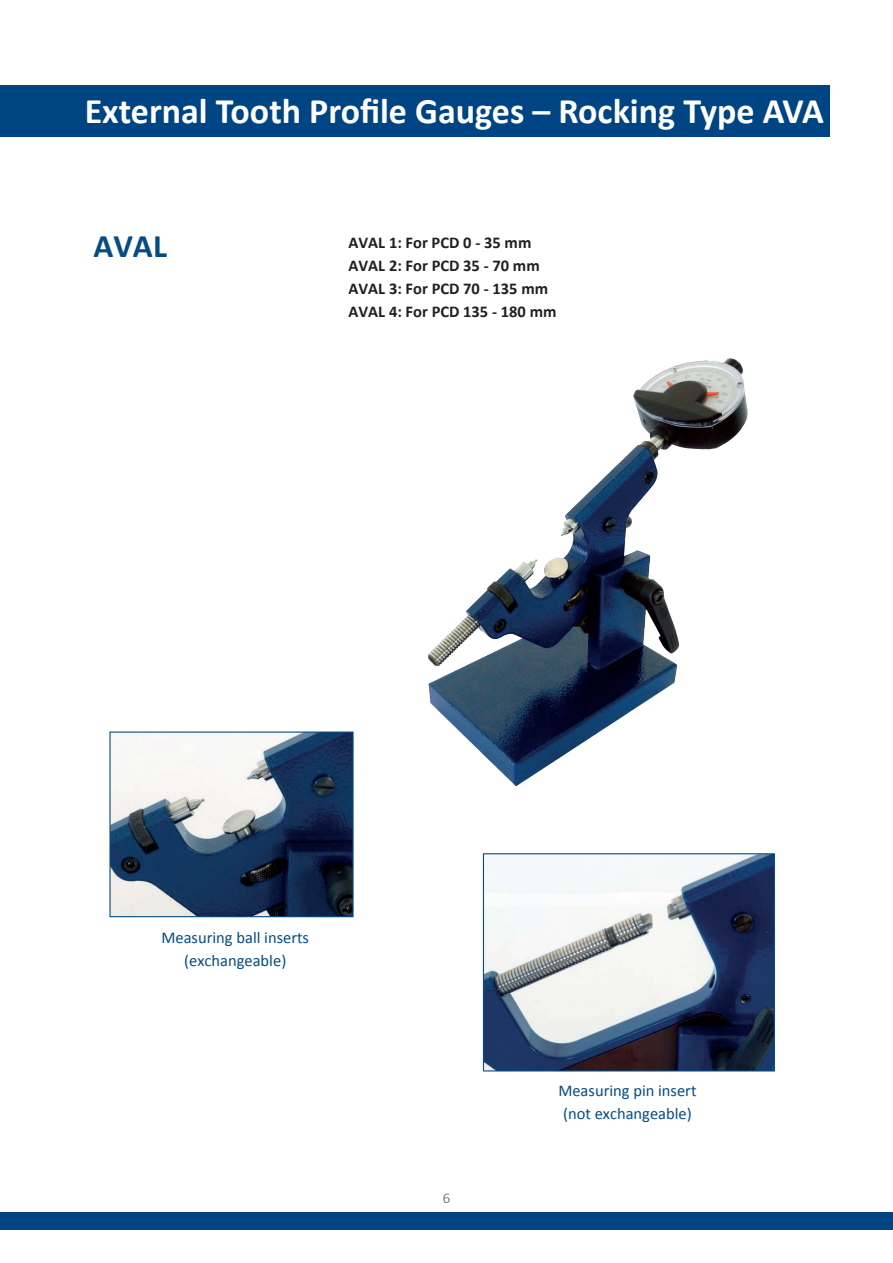
<style>
.page{position:relative;width:893px;height:1263px;background:#fff}
.page>*{position:absolute;margin:0;border:0;box-sizing:border-box;transform-origin:0 0}
.t1{font:700 36px "Calibri";color:#fff}
.t2{font:700 33px "Calibri";color:#064c83}
.t3{font:700 16.5px/23.1px "Calibri";color:#231f20}
.t4{font:16.5px/23.1px "Calibri";color:#064c83;text-align:center}
.t5{font:300 15px "Calibri";color:#57585a}
</style>
<div class="page">
<div style="left:0;top:85px;width:829px;height:51px;background:#004583"></div>
<img style="left:428px;top:358px;width:320px;height:429px">
<img style="left:111px;top:733px;width:241px;height:182px">
<div style="left:109px;top:731px;width:245px;height:186px;border:1px solid #064c83"></div>
<img style="left:485px;top:855px;width:288px;height:214px">
<div style="left:483px;top:853px;width:292px;height:218px;border:1px solid #064c83"></div>
<div style="left:0;top:1212px;width:893px;height:17px;background:#004583"></div>
<h1 class="t1" style="left:85px;top:86px;width:741px">External Tooth Profile Gauges – Rocking Type AVA</h1>
<h2 class="t2" style="left:93px;top:225px;width:75px">AVAL</h2>
<p class="t3" style="left:349px;top:231px;width:209px">AVAL 1: For PCD 0 - 35 mm<br>AVAL 2: For PCD 35 - 70 mm<br>AVAL 3: For PCD 70 - 135 mm<br>AVAL 4: For PCD 135 - 180 mm</p>
<p class="t4" style="left:161px;top:926px;width:149px">Measuring ball inserts (exchangeable)</p>
<p class="t5" style="left:443px;top:1188px;width:9px">6</p>
<p class="t4" style="left:558px;top:1079px;width:140px;text-align:left">Measuring pin insert (not exchangeable)</p>
</div>
